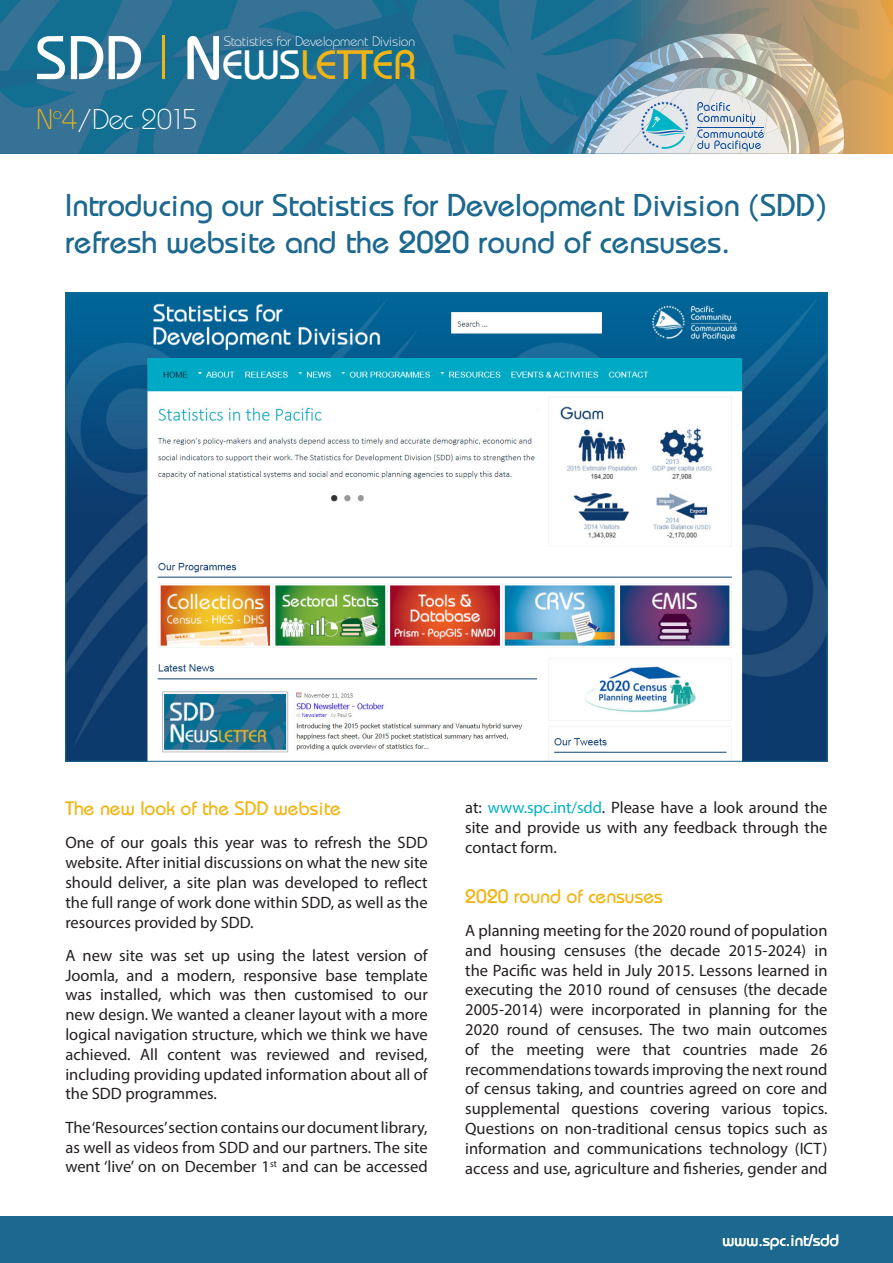
<style>
.page{position:relative;width:893px;height:1263px;background:#fff}
.page>*{position:absolute;margin:0;border:0;box-sizing:border-box;transform-origin:0 0}
.t1{font:40.95px "Bauhaus";color:#f1b513}
.Head_Title{font:31.5px/37.8px "Bauhaus";color:#1c688e}
.t2{font:300 30px "Bauhaus EF";color:#fff}
.body_text{font:19.5px "Bauhaus";color:#f1b513}
.body_text-2{font:16.5px/19.8px "Myriad Pro";color:#231f20;text-align:justify}
.t3{font:16.5px "Bauhaus";color:#fff}
.t4{font:300 14.4px "Bauhaus EF";letter-spacing:.005em;color:#fff}
.s1{font-size:61.5px;color:#fff}
.s2{font-family:"Bauhaus C";font-weight:300;font-size:61.95px}
.s3{color:#fff}
.s4{color:#f1b513}
.s5{color:#00b3c5}
</style>
<div class="page">
<svg style="left:0;top:0;width:893px;height:154px;background:#518295"></svg>
<div style="left:0;top:1216px;width:893px;height:47px;background:#1c688e"></div>
<img style="left:67px;top:294px;width:758px;height:466px">
<h1 class="t1" style="left:36px;top:40px;width:382px"><span class="s1">SDD</span> <span class="s2">|</span> <span class="s1">N</span><span class="s3">EWS</span>LETTER</h1>
<h3 class="t2" style="left:36px;top:102px;width:163px"><span class="s4">N</span><sup>o</sup><span class="s4">4</span>/Dec 2015</h3>
<p class="t4" style="left:224px;top:33px;width:193px">Statistics for Development Division</p>
<p class="Head_Title" style="left:65px;top:185px;width:763px">Introducing our Statistics for Development Division (SDD) refresh website and the 2020 round of censuses.</p>
<p class="body_text" style="left:65px;top:796px;width:277px">The new look of the SDD website</p>
<p class="body_text-2" style="left:65px;top:833px;width:364px">One of our goals this year was to refresh the SDD website. After initial discussions on what the new site should deliver, a site plan was developed to reflect the full range of work done within SDD, as well as the resources provided by SDD.</p>
<p class="body_text-2" style="left:65px;top:945px;width:364px">A new site was set up using the latest version of Joomla, and a modern, responsive base template was installed, which was then customised to our new design. We wanted a cleaner layout with a more logical navigation structure, which we think we have achieved. All content was reviewed and revised, including providing updated information about all of the SDD programmes.</p>
<p class="body_text-2" style="left:65px;top:1117px;width:364px">The ‘Resources’section contains our document library, as well as videos from SDD and our partners. The site went ‘live’ on on December 1<sup>st</sup> and can be accessed</p>
<p class="body_text-2" style="left:465px;top:798px;width:364px">at: <span class="s5">www.spc.int/sdd</span>. Please have a look around the site and provide us with any feedback through the contact form.</p>
<p class="body_text" style="left:465px;top:884px;width:199px">2020 round of censuses</p>
<p class="body_text-2" style="left:465px;top:920px;width:364px">A planning meeting for the 2020 round of population and housing censuses (the decade 2015-2024) in the Pacific was held in July 2015. Lessons learned in executing the 2010 round of censuses (the decade 2005-2014) were incorporated in planning for the 2020 round of censuses. The two main outcomes of the meeting were that countries made 26 recommendations towards improving the next round of census taking, and countries agreed on core and supplemental questions covering various topics.<br>Questions on non-traditional census topics such as information and communications technology (ICT) access and use, agriculture and fisheries, gender and</p>
<p class="t3" style="left:722px;top:1229px;width:118px">www.spc.int/sdd</p>
</div>
